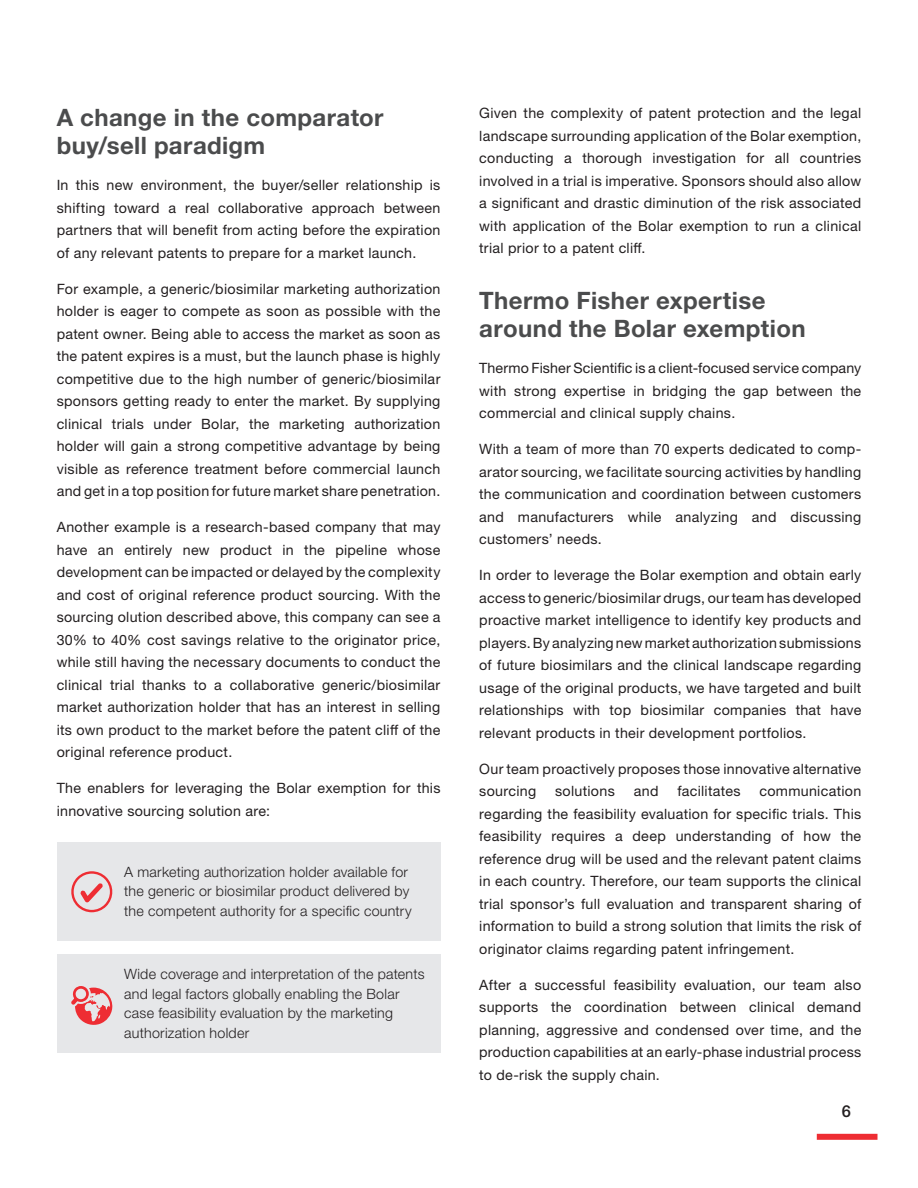
<style>
.page{position:relative;width:918px;height:1188px;background:#fff}
.page>*{position:absolute;margin:0;border:0;box-sizing:border-box;transform-origin:0 0}
.t1{font:700 24px/28.5px "Helvetica Neue LTW1 G";letter-spacing:.015em;color:#4b4c4d}
.t2{font:500 16.5px "Helvetica Neue LTW1 G";color:#231f20}
.t3{font:14.25px/22.5px "Helvetica Neue LTW1 G";letter-spacing:.02em;color:#231f20;text-align:justify}
.t4{font:300 14.25px/19.5px "Helvetica Neue LTW1 G";letter-spacing:.02em;color:#231f20}
</style>
<div class="page">
<div style="left:817px;top:1134px;width:61px;height:6px;background:#ee2d33"></div>
<div style="left:57px;top:842px;width:383px;height:99px;background:#e6e7e9"></div>
<div style="left:57px;top:954px;width:383px;height:99px;background:#e6e7e9"></div>
<svg style="left:71px;top:986px;width:42px;height:39px"></svg>
<svg style="left:71px;top:871px;width:42px;height:41px"></svg>
<h1 class="t1" style="left:57px;top:103px;width:328px">A change in the comparator buy/sell paradigm</h1>
<p class="t3" style="left:57px;top:174px;width:385px">In this new environment, the buyer/seller relationship is shifting toward a real collaborative approach between partners that will benefit from acting before the expiration of any relevant patents to prepare for a market launch.</p>
<p class="t3" style="left:57px;top:277px;width:385px">For example, a generic/biosimilar marketing authorization holder is eager to compete as soon as possible with the patent owner. Being able to access the market as soon as the patent expires is a must, but the launch phase is highly competitive due to the high number of generic/biosimilar sponsors getting ready to enter the market. By supplying clinical trials under Bolar, the marketing authorization holder will gain a strong competitive advantage by being visible as reference treatment before commercial launch and get in a top position for future market share penetration.</p>
<p class="t3" style="left:57px;top:516px;width:385px">Another example is a research-based company that may have an entirely new product in the pipeline whose development can be impacted or delayed by the complexity and cost of original reference product sourcing. With the sourcing olution described above, this company can see a 30% to 40% cost savings relative to the originator price, while still having the necessary documents to conduct the clinical trial thanks to a collaborative generic/biosimilar market authorization holder that has an interest in selling its own product to the market before the patent cliff of the original reference product.</p>
<p class="t3" style="left:57px;top:777px;width:385px">The enablers for leveraging the Bolar exemption for this innovative sourcing solution are:</p>
<p class="t4" style="left:124px;top:862px;width:289px">A marketing authorization holder available for the generic or biosimilar product delivered by the competent authority for a specific country</p>
<p class="t4" style="left:124px;top:965px;width:302px">Wide coverage and interpretation of the patents and legal factors globally enabling the Bolar case feasibility evaluation by the marketing authorization holder</p>
<p class="t3" style="left:479px;top:102px;width:384px">Given the complexity of patent protection and the legal landscape surrounding application of the Bolar exemption, conducting a thorough investigation for all countries involved in a trial is imperative. Sponsors should also allow a significant and drastic diminution of the risk associated with application of the Bolar exemption to run a clinical trial prior to a patent cliff.</p>
<h1 class="t1" style="left:479px;top:286px;width:328px">Thermo Fisher expertise around the Bolar exemption</h1>
<p class="t3" style="left:479px;top:357px;width:384px">Thermo Fisher Scientific is a client-focused service company with strong expertise in bridging the gap between the commercial and clinical supply chains.</p>
<p class="t3" style="left:479px;top:438px;width:384px">With a team of more than 70 experts dedicated to comp&shy;arator sourcing, we facilitate sourcing activities by handling the communication and coordination between customers and manufacturers while analyzing and discussing customers’ needs.</p>
<p class="t3" style="left:479px;top:564px;width:384px">In order to leverage the Bolar exemption and obtain early access to generic/biosimilar drugs, our team has developed proactive market intelligence to identify key products and players. By analyzing new market authorization submissions of future biosimilars and the clinical landscape regarding usage of the original products, we have targeted and built relationships with top biosimilar companies that have relevant products in their development portfolios.</p>
<p class="t3" style="left:479px;top:757px;width:384px">Our team proactively proposes those innovative alternative sourcing</p>
<p class="t3" style="left:555px;top:780px;width:61px">solutions</p>
<p class="t3" style="left:634px;top:780px;width:26px">and</p>
<p class="t3" style="left:677px;top:780px;width:65px">facilitates</p>
<p class="t3" style="left:479px;top:780px;width:384px;text-indent:280px">communication regarding the feasibility evaluation for specific trials. This feasibility requires a deep understanding of how the reference drug will be used and the relevant patent claims in each country. Therefore, our team supports the clinical trial sponsor’s full evaluation and transparent sharing of information to build a strong solution that limits the risk of originator claims regarding patent infringement.</p>
<p class="t3" style="left:479px;top:973px;width:384px">After a successful feasibility evaluation, our team also supports the coordination between clinical demand planning, aggressive and condensed over time, and the production capabilities at an early-phase industrial process to de-risk the supply chain.</p>
<p class="t2" style="left:842px;top:1101px;width:11px">6</p>
</div>
